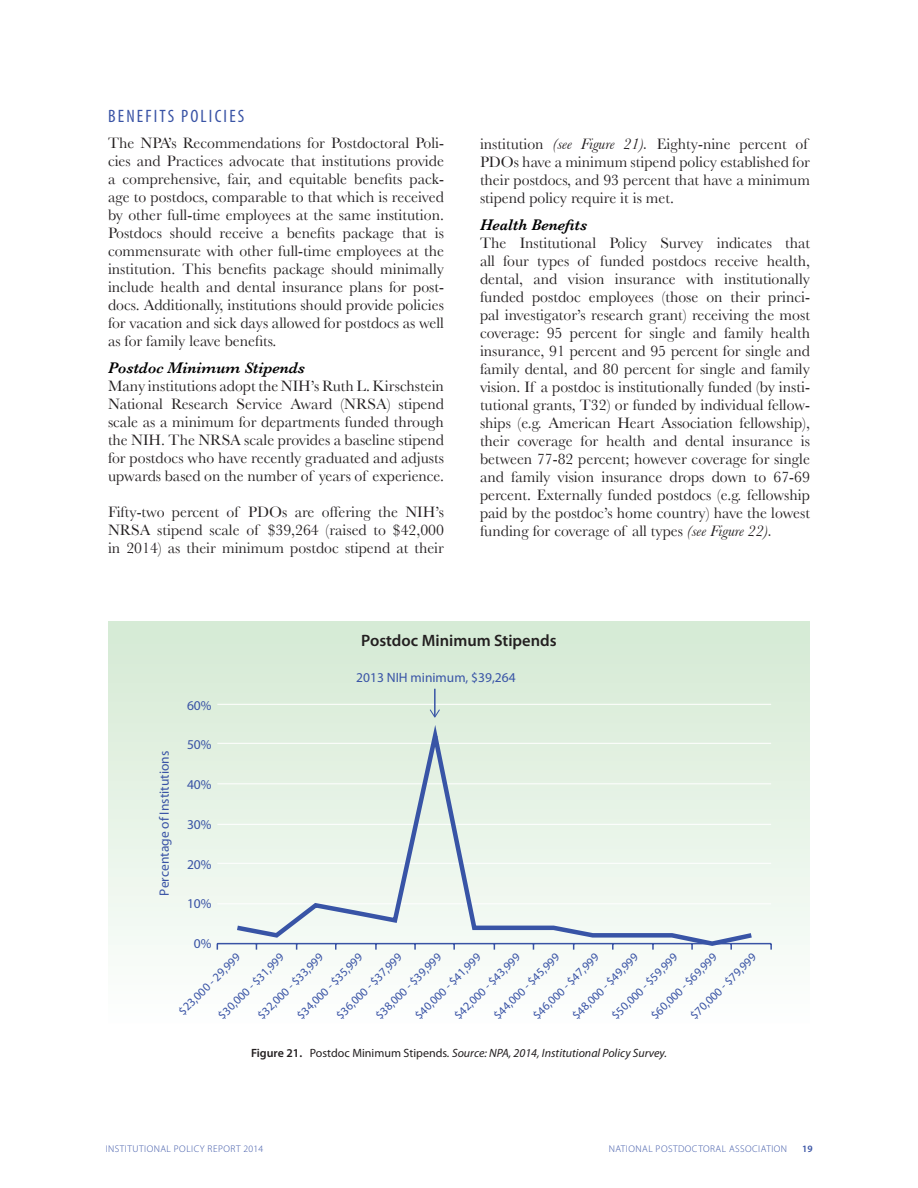
<style>
.page{position:relative;width:918px;height:1188px;background:#fff}
.page>*{position:absolute;margin:0;border:0;box-sizing:border-box;transform-origin:0 0}
.t1{font:condensed 18px "Myriad Pro";letter-spacing:.12em;color:#3953a5}
.t2{font:600 16.5px "Myriad Pro";color:#231f20}
.t3{font:15.75px/18px "Baskerville";color:#231f20;text-align:justify}
.t4{font:italic 600 15.75px "Baskerville";color:#000}
.t5{font:13.5px "Myriad Pro";color:#3953a5}
.t6{font:13.5px "Myriad Pro";color:#3854a6}
.t7{font:12px "Myriad Pro";color:#3953a5}
.t8{font:italic 12px "Myriad Pro";color:#231f20}
.t9{font:300 9.75px "Myriad Pro";letter-spacing:.05em;color:#3953a5}
.t10{font:600 9.75px "Myriad Pro";color:#3953a5}
.s1{font-style:italic}
.s2{font-weight:600;font-style:normal}
.s3{font-style:normal}
</style>
<div class="page">
<div style="left:108px;top:622px;width:702px;height:408px;background:linear-gradient(to bottom,#d4ead3,#fdfefe)"></div>
<hr style="left:217px;top:743px;width:554px;height:1px;background:#fff">
<hr style="left:217px;top:783px;width:554px;height:1px;background:#fff">
<hr style="left:217px;top:824px;width:554px;height:1px;background:#fff">
<hr style="left:217px;top:863px;width:554px;height:1px;background:#fff">
<hr style="left:217px;top:903px;width:554px;height:1px;background:#fff">
<hr style="left:217px;top:704px;width:554px;height:1px;background:#fff">
<hr style="left:217px;top:943px;width:554px;height:1px;background:#3953a5">
<svg style="left:770px;top:944px;width:2px;height:6px"></svg>
<svg style="left:232px;top:714px;width:525px;height:234px"></svg>
<hr style="left:434px;top:689px;width:2px;height:27px;background:#3854a6">
<svg style="left:430px;top:709px;width:10px;height:9px"></svg>
<p class="t1" style="left:108px;top:105px;width:138px">BENEFITS POLICIES</p>
<p class="t3" style="left:108px;top:134px;width:338px">The NPA’s Recommendations for Postdoctoral Poli&shy;cies and Practices advocate that institutions provide a comprehensive, fair, and equitable benefits pack&shy;age to postdocs, comparable to that which is received by other full-time employees at the same institution.<br>Postdocs should receive a benefits package that is commensurate with other full-time employees at the institution. This benefits package should minimally include health and dental insurance plans for post&shy;docs. Additionally, institutions should provide policies for vacation and sick days allowed for postdocs as well as for family leave benefits.</p>
<p class="t4" style="left:108px;top:359px;width:199px">Postdoc Minimum Stipends</p>
<p class="t3" style="left:108px;top:377px;width:338px">Many institutions adopt the NIH’s Ruth L. Kirschstein National Research Service Award (NRSA) stipend scale as a minimum for departments funded through the NIH. The NRSA scale provides a baseline stipend for postdocs who have recently graduated and adjusts upwards based on the number of years of experience.</p>
<p class="t3" style="left:108px;top:503px;width:338px">Fifty-two percent of PDOs are offering the NIH’s NRSA stipend scale of $39,264 (raised to $42,000 in 2014) as their minimum postdoc stipend at their</p>
<p class="t3" style="left:480px;top:135px;width:331px;text-align:left">institution <span class="s1">(see Figure 21).</span> Eighty-nine percent of PDOs have a minimum stipend policy established for their postdocs, and 93 percent that have a minimum stipend policy require it is met.</p>
<p class="t4" style="left:480px;top:216px;width:109px">Health Benefits</p>
<p class="t3" style="left:480px;top:234px;width:332px">The Institutional Policy Survey indicates that all four types of funded postdocs receive health, dental, and vision insurance with institutionally funded postdoc employees (those on their princi&shy;pal investigator’s research grant) receiving the most coverage: 95 percent for single and family health insurance, 91 percent and 95 percent for single and family dental, and 80 percent for single and family vision. If a postdoc is institutionally funded (by insti&shy;tutional grants, T32) or funded by individual fellow&shy;ships (e.g. American Heart Association fellowship), their coverage for health and dental insurance is between 77-82 percent; however coverage for single and family vision insurance drops down to 67-69 percent. Externally funded postdocs (e.g. fellowship paid by the postdoc’s home country) have the lowest funding for coverage of all types <span class="s1">(see Figure 22).</span></p>
<p class="t2" style="left:361px;top:630px;width:197px">Postdoc Minimum Stipends</p>
<p class="t5" style="left:156px;top:896px;width:146px;rotate:-90deg">Percentage of Institutions</p>
<p class="t5" style="left:187px;top:697px;width:26px">60%</p>
<p class="t5" style="left:187px;top:737px;width:26px">50%</p>
<p class="t5" style="left:187px;top:776px;width:26px">40%</p>
<p class="t5" style="left:187px;top:816px;width:26px">30%</p>
<p class="t5" style="left:187px;top:856px;width:26px">20%</p>
<p class="t5" style="left:187px;top:895px;width:26px">10%</p>
<p class="t5" style="left:194px;top:935px;width:19px">0%</p>
<p class="t6" style="left:356px;top:669px;width:161px">2013 NIH minimum, $39,264</p>
<p class="t7" style="left:530px;top:1012px;width:89px;rotate:-45deg">$46,000 - $47,999</p>
<p class="t7" style="left:490px;top:1012px;width:89px;rotate:-45deg">$44,000 - $45,999</p>
<p class="t7" style="left:569px;top:1012px;width:89px;rotate:-45deg">$48,000 - $49,999</p>
<p class="t7" style="left:608px;top:1012px;width:89px;rotate:-45deg">$50,000 - $59,999</p>
<p class="t7" style="left:175px;top:1008px;width:83px;rotate:-45deg">$23,000 - 29,999</p>
<p class="t7" style="left:294px;top:1012px;width:89px;rotate:-45deg">$34,000 - $35,999</p>
<p class="t7" style="left:215px;top:1012px;width:89px;rotate:-45deg">$30,000 - $31,999</p>
<p class="t7" style="left:254px;top:1012px;width:89px;rotate:-45deg">$32,000 - $33,999</p>
<p class="t7" style="left:333px;top:1012px;width:89px;rotate:-45deg">$36,000 - $37,999</p>
<p class="t7" style="left:372px;top:1012px;width:89px;rotate:-45deg">$38,000 - $39,999</p>
<p class="t7" style="left:412px;top:1012px;width:89px;rotate:-45deg">$40,000 - $41,999</p>
<p class="t7" style="left:451px;top:1012px;width:89px;rotate:-45deg">$42,000 - $43,999</p>
<p class="t7" style="left:648px;top:1012px;width:89px;rotate:-45deg">$60,000 - $69,999</p>
<p class="t7" style="left:687px;top:1012px;width:89px;rotate:-45deg">$70,000 - $79,999</p>
<p class="t8" style="left:251px;top:1045px;width:417px"><span class="s2">Figure 21.</span> <span class="s3">Postdoc Minimum Stipends</span>. Source: NPA, 2014, Institutional Policy Survey.</p>
<p class="t9" style="left:106px;top:1143px;width:159px">INSTITUTIONAL POLICY REPORT 2014</p>
<p class="t9" style="left:609px;top:1143px;width:180px">NATIONAL POSTDOCTORAL ASSOCIATION</p>
<p class="t10" style="left:802px;top:1143px;width:12px">19</p>
</div>
